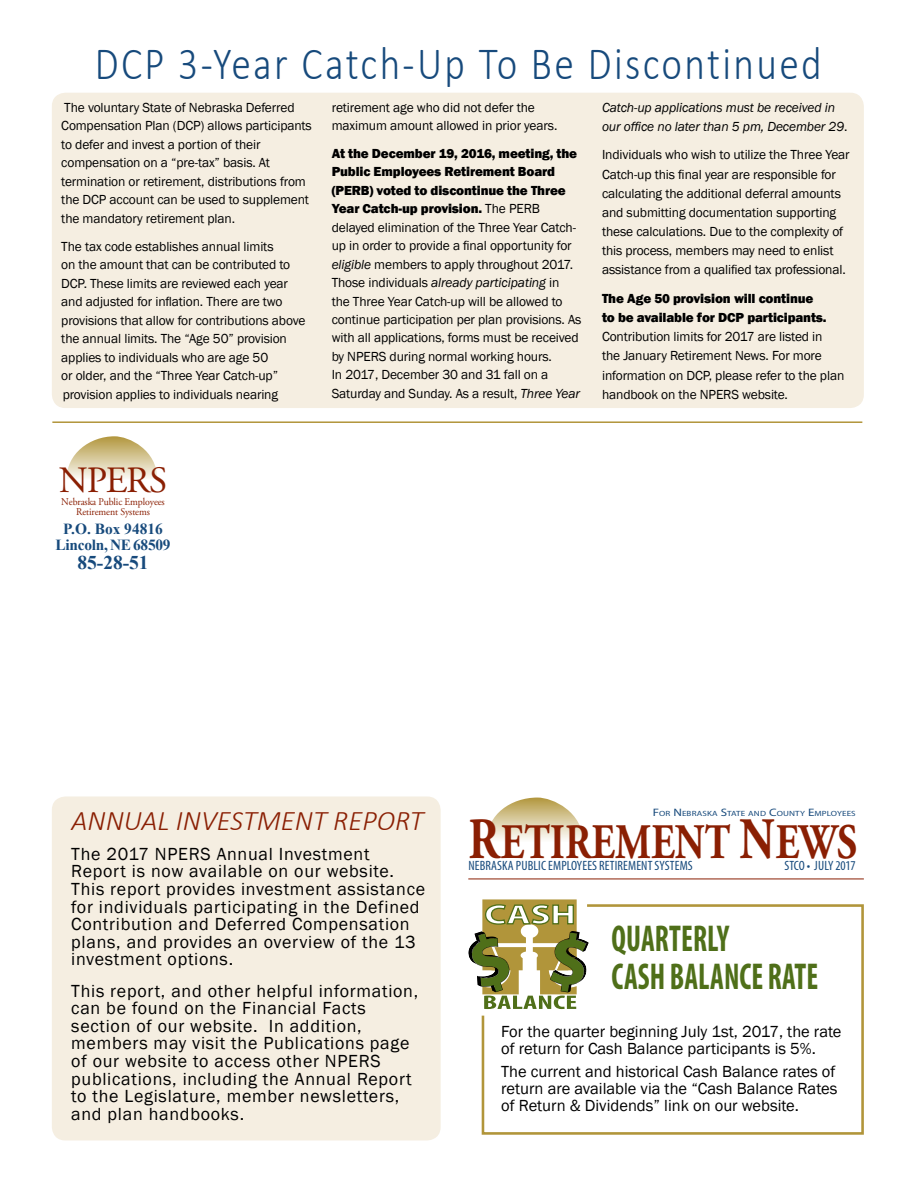
<style>
.page{position:relative;width:918px;height:1188px;background:#fff}
.page>*{position:absolute;margin:0;border:0;box-sizing:border-box;transform-origin:0 0}
.t1{font:700 49.5px "Adobe Garamond Pro";letter-spacing:.005em;color:#8a1f03;scale:.8 1}
.t2{font:300 46.5px "Calibri";letter-spacing:.06em;color:#174a7c;scale:.85 1}
.t3{font:700 condensed 37.5px/37.5px "Myriad Pro";letter-spacing:.005em;color:#4f6f19;scale:.8 1}
.t4{font:37.05px "Adobe Garamond Pro";letter-spacing:-.03em;color:#8a1f03}
.t5{font:italic 300 28.5px "Calibri";color:#8a1f03}
.t6{font:700 19.5px "Times New Roman";color:#174a7c}
.t7{font:18px/17.5px "Franklin Gothic";letter-spacing:.04em;color:#000}
.t8{font:16.5px/17.2px "Franklin Gothic";color:#000}
.t9{font:700 15.45px/15.5px "Times New Roman";letter-spacing:-.015em;color:#174a7c;text-align:center}
.t10{font:13.5px/18.5px "Franklin Gothic";letter-spacing:-.01em;color:#000}
.t11{font:italic 13.5px/19.2px "Franklin Gothic";letter-spacing:-.01em;color:#000}
.t12{font:800 13.5px/19.2px "Franklin Gothic";letter-spacing:-.01em;color:#000}
.t13{font:condensed 13.5px "Myriad Pro";letter-spacing:.01em;color:#174a7c}
.t14{font:10.35px/9.8px "Adobe Garamond Pro";letter-spacing:-.01em;color:#8a1f03;text-align:center;scale:.95 1}
.t15{font:7.5px "Myriad Pro";letter-spacing:.015em;color:#174a7c;scale:1.2 1}
.s1{font-weight:800}
.s2{font-style:italic}
.s3{font-style:normal}
.s4{font-size:10.8px}
.s5{font-size:58.5px}
</style>
<div class="page">
<div style="left:52px;top:796px;width:389px;height:344px;background:#f5eee1;border-radius:14px"></div>
<svg style="left:67px;top:436px;width:90px;height:43px"></svg>
<hr style="left:52px;top:421px;width:810px;height:2px;background:#b1953a">
<svg style="left:468px;top:899px;width:109px;height:87px"></svg>
<svg style="left:480px;top:903px;width:384px;height:232px"></svg>
<svg style="left:487px;top:798px;width:96px;height:42px"></svg>
<hr style="left:468px;top:879px;width:396px;height:1px;background:#8a1f03">
<div style="left:52px;top:93px;width:812px;height:315px;background:#f5eee1;border-radius:14px"></div>
<h2 class="t2" style="left:95px;top:35px;width:857px">DCP 3-Year Catch-Up To Be Discontinued</h2>
<p class="t10" style="left:61px;top:98px;width:252px">The voluntary State of Nebraska Deferred Compensation Plan (DCP) allows participants to defer and invest a portion of their compensation on a “pre-tax” basis. At termination or retirement, distributions from the DCP account can be used to supplement the mandatory retirement plan.</p>
<p class="t10" style="left:61px;top:237px;width:246px">The tax code establishes annual limits<br>on the amount that can be contributed to DCP. These limits are reviewed each year and adjusted for inflation. There are two provisions that allow for contributions above the annual limits. The “Age 50” provision applies to individuals who are age 50<br>or older, and the “Three Year Catch-up” provision applies to individuals nearing</p>
<p class="t10" style="left:332px;top:98px;width:227px">retirement age who did not defer the maximum amount allowed in prior years.</p>
<p class="t10" style="left:332px;top:145px;width:251px"><span class="s1">At the December 19, 2016, meeting, the Public Employees Retirement Board (PERB) voted to discontinue the Three Year Catch-up provision.</span> The PERB delayed elimination of the Three Year Catch&shy;up in order to provide a final opportunity for <span class="s2">eligible</span> members to apply throughout 2017.<br>Those individuals <span class="s2">already participating</span> in<br>the Three Year Catch-up will be allowed to continue participation per plan provisions. As with all applications, forms must be received by NPERS during normal working hours.<br>In 2017, December 30 and 31 fall on a Saturday and Sunday. As a result, <span class="s2">Three Year</span></p>
<p class="t11" style="left:602px;top:98px;width:247px">Catch-up applications must be received in our office no later than 5 pm, December 29<span class="s3">.</span></p>
<p class="t10" style="left:602px;top:146px;width:249px;line-height:19.2px">Individuals who wish to utilize the Three Year Catch-up this final year are responsible for calculating the additional deferral amounts and submitting documentation supporting these calculations. Due to the complexity of this process, members may need to enlist assistance from a qualified tax professional.</p>
<p class="t12" style="left:602px;top:289px;width:226px">The Age 50 provision will continue to be available for DCP participants.</p>
<p class="t10" style="left:602px;top:327px;width:244px;line-height:19.2px">Contribution limits for 2017 are listed in<br>the January Retirement News. For more information on DCP, please refer to the plan handbook on the NPERS website.</p>
<h3 class="t4" style="left:59px;top:458px;width:110px">NPERS</h3>
<p class="t14" style="left:61px;top:498px;width:110px">Nebraska Public Employees<br>Retirement Systems</p>
<p class="t9" style="left:56px;top:521px;width:117px">P.O. Box 94816<br>Lincoln, NE 68509</p>
<h3 class="t6" style="left:77px;top:549px;width:73px">85-28-51</h3>
<h3 class="t5" style="left:72px;top:803px;width:353px">ANNUAL INVESTMENT REPORT</h3>
<p class="t7" style="left:71px;top:845px;width:355px">The 2017 NPERS Annual Investment Report is now available on our website.<br>This report provides investment assistance for individuals participating in the Defined Contribution and Deferred Compensation plans, and provides an overview of the 13 investment options.</p>
<p class="t7" style="left:71px;top:982px;width:349px">This report, and other helpful information, can be found on the Financial Facts section of our website. In addition, members may visit the Publications page of our website to access other NPERS publications, including the Annual Report to the Legislature, member newsletters, and plan handbooks.</p>
<p class="t15" style="left:653px;top:809px;width:171px"><span class="s4">F</span>OR <span class="s4">N</span>EBRASKA <span class="s4">S</span>TATE AND <span class="s4">C</span>OUNTY <span class="s4">E</span>MPLOYEES</p>
<h1 class="t1" style="left:469px;top:813px;width:451px"><span class="s5">R</span>ETIREMENT <span class="s5">N</span>EWS</h1>
<p class="t13" style="left:784px;top:857px;width:6px">STCO</p>
<p class="t13" style="left:807px;top:857px;width:50px">• JULY 2017</p>
<p class="t13" style="left:468px;top:857px;width:226px">NEBRASKA PUBLICEMPLOYEESRETIREMENT SYSTEMS</p>
<h3 class="t3" style="left:612px;top:919px;width:260px">QUARTERLY<br>CASH BALANCE RATE</h3>
<p class="t8" style="left:501px;top:1023px;width:342px">For the quarter beginning July 1st, 2017, the rate of return for Cash Balance participants is 5%.</p>
<p class="t8" style="left:501px;top:1063px;width:338px;text-align:justify">The current and historical Cash Balance rates of return are available via the “Cash Balance Rates of Return &amp; Dividends” link on our website.</p>
</div>
